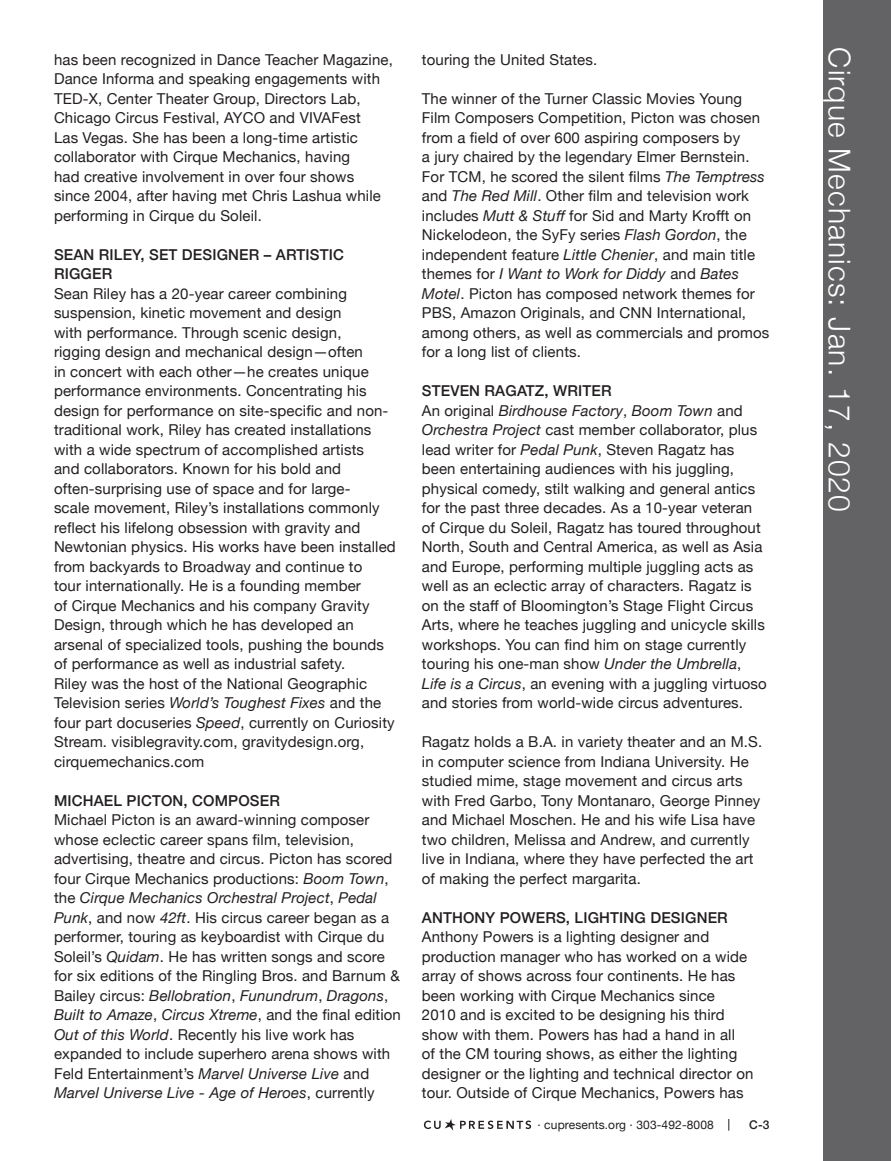
<style>
.page{position:relative;width:891px;height:1161px;background:#fff}
.page>*{position:absolute;margin:0;border:0;box-sizing:border-box;transform-origin:0 0}
.t1{font:300 30px "Helvetica Neue";letter-spacing:.04em;color:#fff}
.t2{font:15px/19.5px "Helvetica Neue";letter-spacing:.01em;color:#231f20}
.t3{font:500 15px/19.5px "Helvetica Neue";letter-spacing:.01em;color:#231f20}
.t4{font:12px "Helvetica Neue";letter-spacing:.01em;color:#231f20}
.t5{font:500 12px "Helvetica Neue";color:#231f20}
.s1{font-style:italic}
</style>
<div class="page">
<div style="left:824px;top:0;width:67px;height:1161px;background:#636366"></div>
<svg style="left:729px;top:1119px;width:1px;height:12px"></svg>
<svg style="left:424px;top:1119px;width:107px;height:12px"></svg>
<p class="t2" style="left:54px;top:50px;width:341px">has been recognized in Dance Teacher Magazine, Dance Informa and speaking engagements with TED-X, Center Theater Group, Directors Lab, Chicago Circus Festival, AYCO and VIVAFest<br>Las Vegas. She has been a long-time artistic collaborator with Cirque Mechanics, having<br>had creative involvement in over four shows since 2004, after having met Chris Lashua while performing in Cirque du Soleil.</p>
<p class="t3" style="left:54px;top:243px;width:291px">SEAN RILEY, SET DESIGNER – ARTISTIC<br>RIGGER</p>
<p class="t2" style="left:54px;top:284px;width:343px">Sean Riley has a 20-year career combining suspension, kinetic movement and design<br>with performance. Through scenic design,<br>rigging design and mechanical design—often<br>in concert with each other—he creates unique performance environments. Concentrating his design for performance on site-specific and non&shy;traditional work, Riley has created installations with a wide spectrum of accomplished artists<br>and collaborators. Known for his bold and often-surprising use of space and for large-<br>scale movement, Riley’s installations commonly reflect his lifelong obsession with gravity and Newtonian physics. His works have been installed from backyards to Broadway and continue to<br>tour internationally. He is a founding member<br>of Cirque Mechanics and his company Gravity Design, through which he has developed an arsenal of specialized tools, pushing the bounds of performance as well as industrial safety.<br>Riley was the host of the National Geographic Television series <span class="s1">World’s Toughest Fixes</span> and the four part docuseries <span class="s1">Speed</span>, currently on Curiosity Stream. visiblegravity.com, gravitydesign.org, cirquemechanics.com</p>
<p class="t3" style="left:54px;top:789px;width:228px">MICHAEL PICTON, COMPOSER</p>
<p class="t2" style="left:54px;top:811px;width:349px">Michael Picton is an award-winning composer whose eclectic career spans film, television, advertising, theatre and circus. Picton has scored four Cirque Mechanics productions: <span class="s1">Boom Town</span>, the <span class="s1">Cirque Mechanics Orchestral Project</span>, <span class="s1">Pedal Punk</span>, and now <span class="s1">42ft</span>. His circus career began as a performer, touring as keyboardist with Cirque du Soleil’s <span class="s1">Quidam</span>. He has written songs and score for six editions of the Ringling Bros. and Barnum &amp; Bailey circus: <span class="s1">Bellobration</span>, <span class="s1">Funundrum</span>, <span class="s1">Dragons</span>, <span class="s1">Built to Amaze</span>, <span class="s1">Circus Xtreme</span>, and the final edition <span class="s1">Out of this World</span>. Recently his live work has expanded to include superhero arena shows with Feld Entertainment’s <span class="s1">Marvel Universe Live</span> and <span class="s1">Marvel Universe Live - Age of Heroes</span>, currently</p>
<p class="t2" style="left:422px;top:50px;width:177px">touring the United States.</p>
<p class="t2" style="left:422px;top:89px;width:349px">The winner of the Turner Classic Movies Young Film Composers Competition, Picton was chosen from a field of over 600 aspiring composers by<br>a jury chaired by the legendary Elmer Bernstein.<br>For TCM, he scored the silent films <span class="s1">The Temptress </span>and <span class="s1">The Red Mill</span>. Other film and television work includes <span class="s1">Mutt &amp; Stuff</span> for Sid and Marty Krofft on Nickelodeon, the SyFy series <span class="s1">Flash Gordon</span>, the independent feature <span class="s1">Little Chenier</span>, and main title themes for <span class="s1">I Want to Work for Diddy</span> and <span class="s1">Bates Motel</span>. Picton has composed network themes for PBS, Amazon Originals, and CNN International, among others, as well as commercials and promos for a long list of clients.</p>
<p class="t3" style="left:422px;top:380px;width:191px">STEVEN RAGATZ, WRITER</p>
<p class="t2" style="left:422px;top:401px;width:347px">An original <span class="s1">Birdhouse Factory</span>, <span class="s1">Boom Town</span> and <span class="s1">Orchestra Project</span> cast member collaborator, plus lead writer for <span class="s1">Pedal Punk</span>, Steven Ragatz has been entertaining audiences with his juggling, physical comedy, stilt walking and general antics for the past three decades. As a 10-year veteran of Cirque du Soleil, Ragatz has toured throughout North, South and Central America, as well as Asia and Europe, performing multiple juggling acts as well as an eclectic array of characters. Ragatz is on the staff of Bloomington’s Stage Flight Circus Arts, where he teaches juggling and unicycle skills workshops. You can find him on stage currently touring his one-man show <span class="s1">Under the Umbrella</span>, <span class="s1">Life is a Circus</span>, an evening with a juggling virtuoso and stories from world-wide circus adventures.</p>
<p class="t2" style="left:422px;top:733px;width:342px">Ragatz holds a B.A. in variety theater and an M.S. in computer science from Indiana University. He studied mime, stage movement and circus arts with Fred Garbo, Tony Montanaro, George Pinney and Michael Moschen. He and his wife Lisa have two children, Melissa and Andrew, and currently live in Indiana, where they have perfected the art of making the perfect margarita.</p>
<p class="t3" style="left:422px;top:906px;width:307px">ANTHONY POWERS, LIGHTING DESIGNER</p>
<p class="t2" style="left:422px;top:928px;width:333px">Anthony Powers is a lighting designer and production manager who has worked on a wide array of shows across four continents. He has been working with Cirque Mechanics since<br>2010 and is excited to be designing his third show with them. Powers has had a hand in all<br>of the CM touring shows, as either the lighting designer or the lighting and technical director on tour. Outside of Cirque Mechanics, Powers has</p>
<p class="t4" style="left:537px;top:1116px;width:178px">· cupresents.org · 303-492-8008</p>
<p class="t5" style="left:749px;top:1115px;width:22px">C-3</p>
<h1 class="t1" style="left:864px;top:47px;width:466px;rotate:90deg">Cirque Mechanics: Jan. 17, 2020</h1>
</div>
